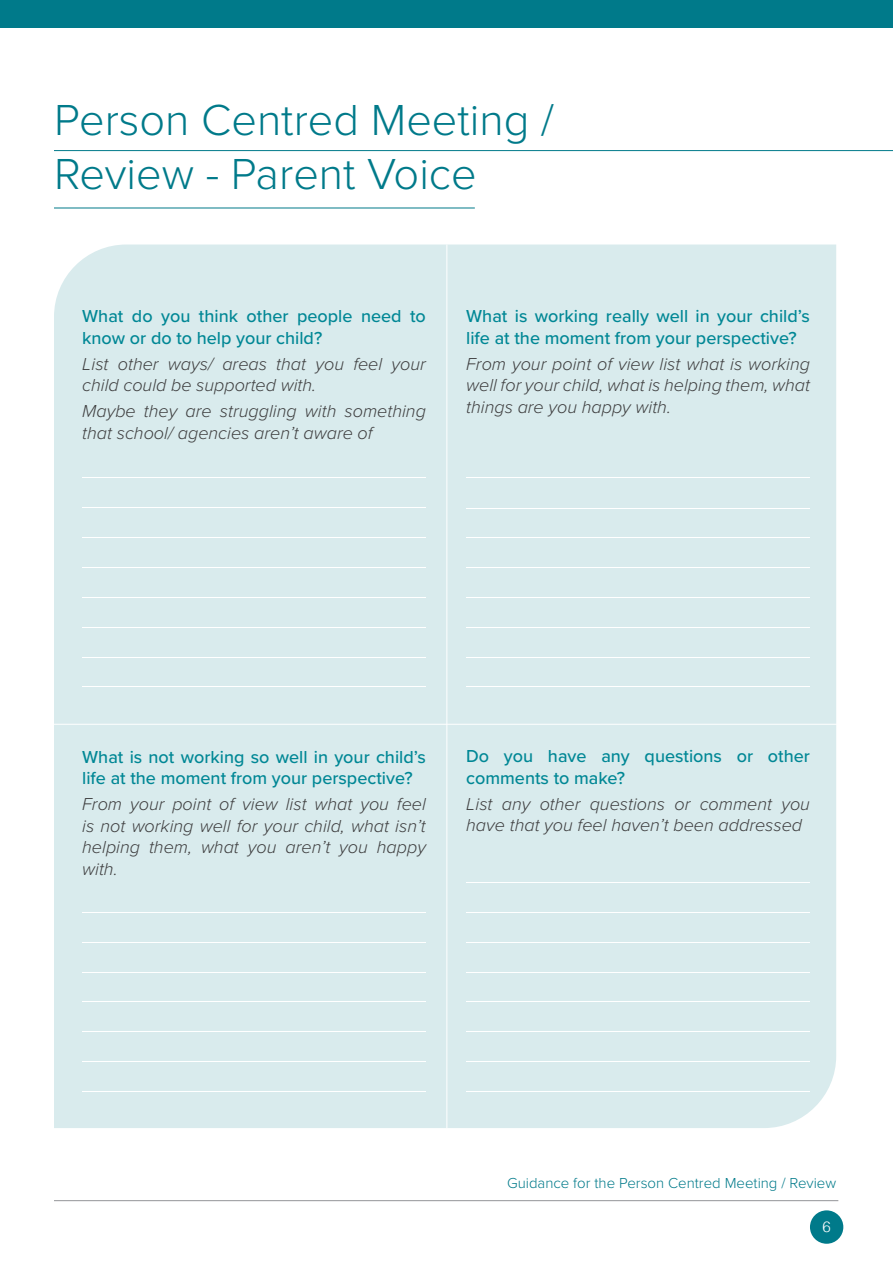
<style>
.page{position:relative;width:893px;height:1263px;background:#fff}
.page>*{position:absolute;margin:0;border:0;box-sizing:border-box;transform-origin:0 0}
.t1{font:300 45px/54px "Proxima Nova";color:#007a8a}
.t2{font:italic 300 18px/21.6px "Proxima Nova";color:#3e3e3f}
.t3{font:500 18px/21.6px "Proxima Nova";color:#008795}
.t4{font:300 15px "Proxima Nova";color:#007a8a}
.t5{font:300 15px "Helvetica";color:#fff}
</style>
<div class="page">
<hr style="left:54px;top:1200px;width:784px;height:1px;background:#939598">
<hr style="left:54px;top:150px;width:839px;height:1px;background:#007a8a">
<hr style="left:54px;top:208px;width:421px;height:1px;background:#007a8a">
<div style="left:54px;top:244px;width:782px;height:884px;background:#d9ebed"></div>
<hr style="left:21px;top:724px;width:872px;height:1px;background:#fff">
<hr style="left:446px;top:244px;width:1px;height:884px;background:#fff">
<div style="left:810px;top:1210px;width:33px;height:34px;background:#007a8a;border-radius:50%"></div>
<div style="left:0;top:0;width:893px;height:28px;background:#007a8a"></div>
<hr style="left:82px;top:538px;width:344px;height:1px;background:#fff">
<hr style="left:82px;top:507px;width:344px;height:1px;background:#fff">
<hr style="left:82px;top:477px;width:344px;height:1px;background:#fff">
<hr style="left:466px;top:538px;width:344px;height:1px;background:#fff">
<hr style="left:466px;top:912px;width:344px;height:1px;background:#fff">
<hr style="left:82px;top:912px;width:344px;height:1px;background:#fff">
<hr style="left:466px;top:508px;width:344px;height:1px;background:#fff">
<hr style="left:466px;top:477px;width:344px;height:1px;background:#fff">
<hr style="left:466px;top:883px;width:344px;height:1px;background:#fff">
<hr style="left:82px;top:567px;width:344px;height:1px;background:#fff">
<hr style="left:466px;top:567px;width:344px;height:1px;background:#fff">
<hr style="left:466px;top:942px;width:344px;height:1px;background:#fff">
<hr style="left:82px;top:942px;width:344px;height:1px;background:#fff">
<hr style="left:82px;top:597px;width:344px;height:1px;background:#fff">
<hr style="left:466px;top:597px;width:344px;height:1px;background:#fff">
<hr style="left:466px;top:972px;width:344px;height:1px;background:#fff">
<hr style="left:82px;top:972px;width:344px;height:1px;background:#fff">
<hr style="left:82px;top:627px;width:344px;height:1px;background:#fff">
<hr style="left:466px;top:627px;width:344px;height:1px;background:#fff">
<hr style="left:466px;top:1002px;width:344px;height:1px;background:#fff">
<hr style="left:82px;top:1002px;width:344px;height:1px;background:#fff">
<hr style="left:82px;top:657px;width:344px;height:1px;background:#fff">
<hr style="left:466px;top:657px;width:344px;height:1px;background:#fff">
<hr style="left:466px;top:1031px;width:344px;height:1px;background:#fff">
<hr style="left:82px;top:1031px;width:344px;height:1px;background:#fff">
<hr style="left:82px;top:686px;width:344px;height:1px;background:#fff">
<hr style="left:466px;top:686px;width:344px;height:1px;background:#fff">
<hr style="left:466px;top:1061px;width:344px;height:1px;background:#fff">
<hr style="left:82px;top:1061px;width:344px;height:1px;background:#fff">
<hr style="left:466px;top:1091px;width:344px;height:1px;background:#fff">
<hr style="left:82px;top:1091px;width:344px;height:1px;background:#fff">
<h1 class="t1" style="left:54px;top:91px;width:501px">Person Centred Meeting /<br>Review - Parent Voice</h1>
<p class="t3" style="left:82px;top:305px;width:345px">What do you think other people need to know or do to help your child?</p>
<p class="t2" style="left:82px;top:352px;width:345px">List other ways/ areas that you feel your child could be supported with.</p>
<p class="t2" style="left:82px;top:399px;width:345px">Maybe they are struggling with something that school/ agencies aren’t aware of</p>
<p class="t3" style="left:466px;top:305px;width:345px">What is working really well in your child’s life at the moment from your perspective?</p>
<p class="t2" style="left:466px;top:352px;width:345px;text-align:justify">From your point of view list what is working well for your child, what is helping them, what things are you happy with.</p>
<p class="t3" style="left:82px;top:745px;width:345px">What is not working so well in your child’s life at the moment from your perspective?</p>
<p class="t2" style="left:82px;top:792px;width:345px;text-align:justify">From your point of view list what you feel is not working well for your child, what isn’t helping them, what you aren’t you happy with.</p>
<p class="t3" style="left:466px;top:745px;width:345px">Do you have any questions or other comments to make?</p>
<p class="t2" style="left:466px;top:792px;width:345px">List any other questions or comment you have that you feel haven’t been addressed</p>
<p class="t4" style="left:507px;top:1172px;width:331px">Guidance for the Person Centred Meeting / Review</p>
<p class="t5" style="left:822px;top:1214px;width:10px">6</p>
</div>
